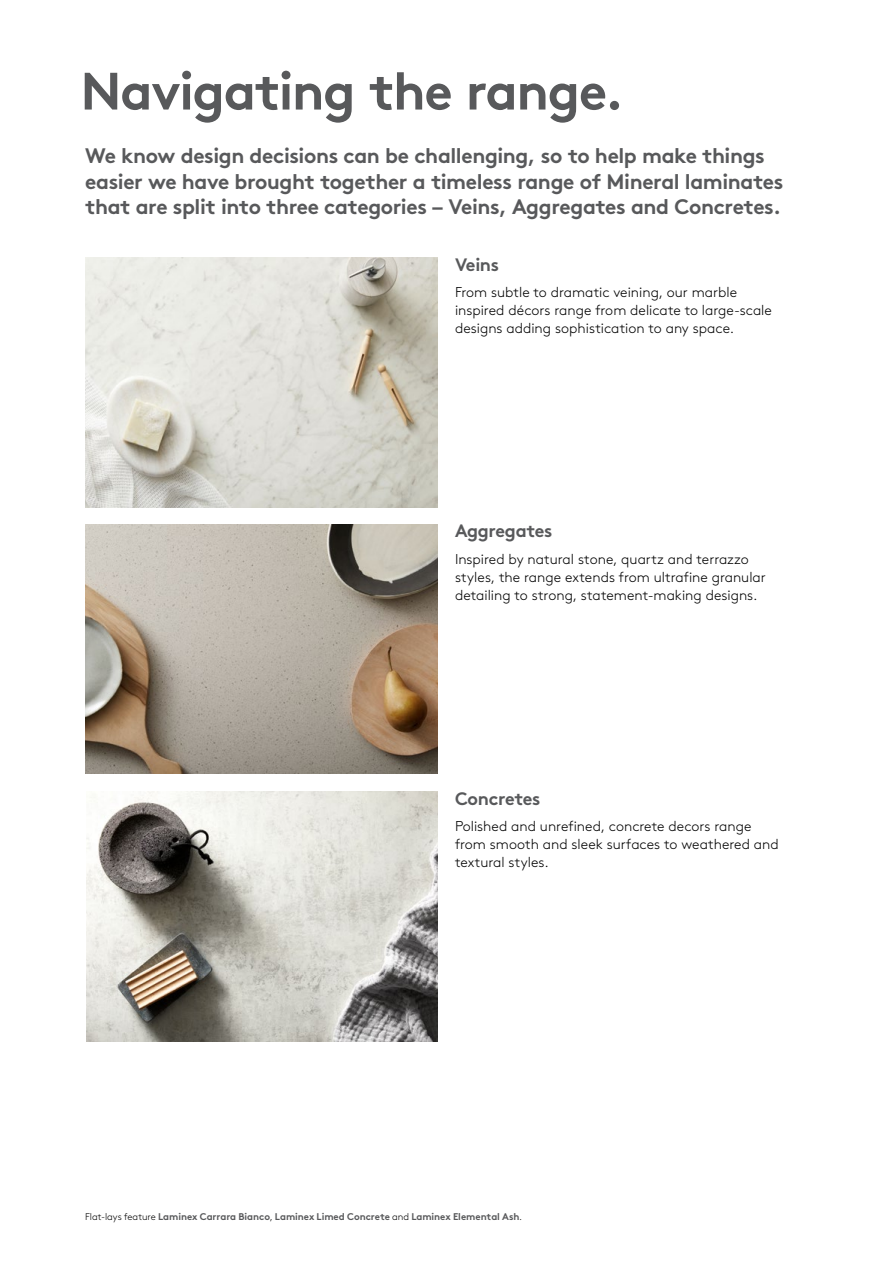
<style>
.page{position:relative;width:893px;height:1263px;background:#fff}
.page>*{position:absolute;margin:0;border:0;box-sizing:border-box;transform-origin:0 0}
.t1{font:700 52.5px "Brown Std";letter-spacing:-.025em;color:#58595b}
.t2{font:700 21px/25.2px "Brown Std";letter-spacing:-.02em;color:#58595b}
.t3{font:700 18px "Brown Std";letter-spacing:-.02em;color:#58595b}
.t4{font:300 14.25px/18px "Brown Std";color:#000}
.t5{font:700 9.75px "Brown Std";letter-spacing:-.005em;color:#58595b}
.s1{font-weight:300;color:#000}
</style>
<div class="page">
<img style="left:86px;top:792px;width:351px;height:249px">
<img style="left:85px;top:524px;width:352px;height:250px">
<img style="left:85px;top:258px;width:352px;height:250px">
<h1 class="t1" style="left:81px;top:59px;width:545px">Navigating the range.</h1>
<h2 class="t2" style="left:85px;top:143px;width:700px">We know design decisions can be challenging, so to help make things easier we have brought together a timeless range of Mineral laminates that are split into three categories – Veins, Aggregates and Concretes.</h2>
<p class="t3" style="left:455px;top:253px;width:46px">Veins</p>
<p class="t4" style="left:455px;top:283px;width:318px">From subtle to dramatic veining, our marble inspired décors range from delicate to large-scale designs adding sophistication to any space.</p>
<p class="t3" style="left:455px;top:520px;width:99px">Aggregates</p>
<p class="t4" style="left:455px;top:550px;width:312px">Inspired by natural stone, quartz and terrazzo styles, the range extends from ultrafine granular detailing to strong, statement-making designs.</p>
<p class="t3" style="left:455px;top:787px;width:87px">Concretes</p>
<p class="t4" style="left:455px;top:817px;width:325px">Polished and unrefined, concrete decors range from smooth and sleek surfaces to weathered and textural styles.</p>
<p class="t5" style="left:85px;top:1211px;width:438px"><span class="s1">Flat-lays feature</span> Laminex Carrara Bianco<span class="s1">,</span> Laminex Limed Concrete <span class="s1">and</span> Laminex Elemental Ash<span class="s1">.</span></p>
</div>
